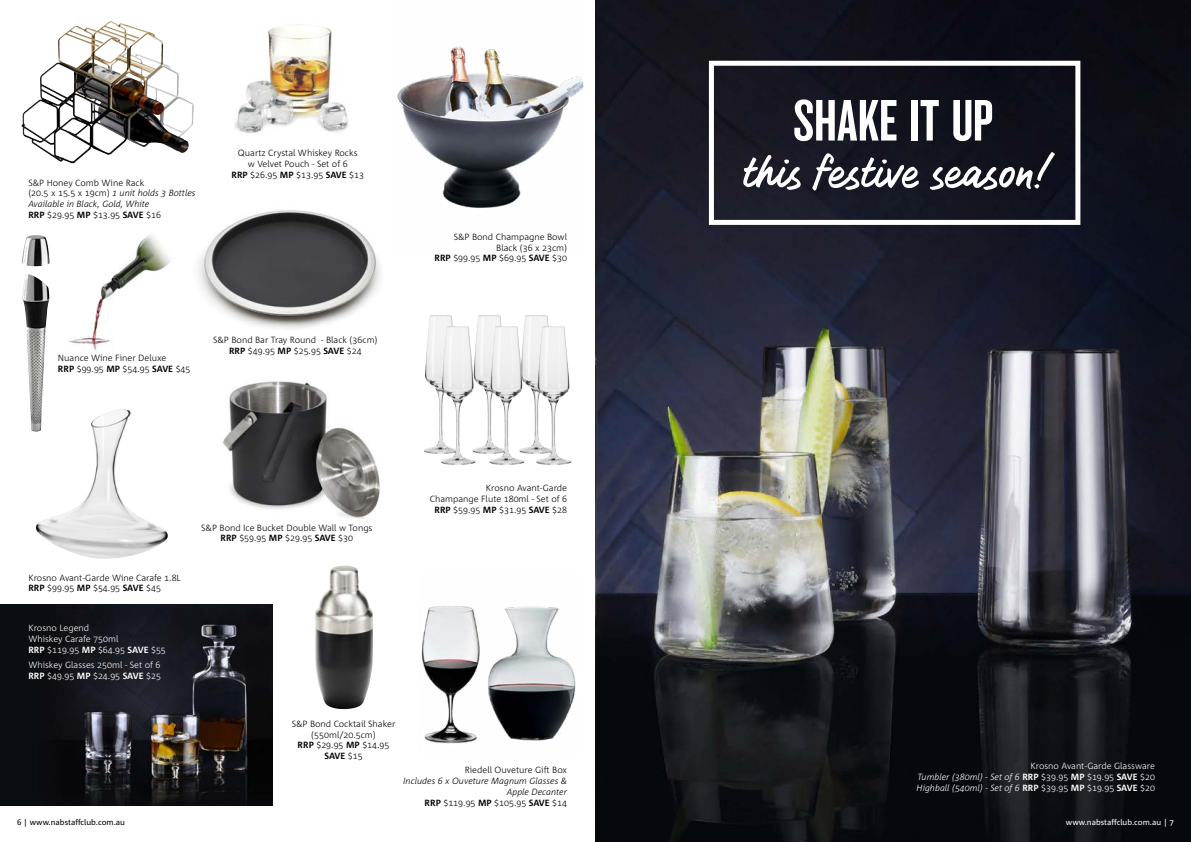
<style>
.page{position:relative;width:1191px;height:842px;background:#fff}
.page>*{position:absolute;margin:0;border:0;box-sizing:border-box;transform-origin:0 0}
.t1{font:54px "NAB Script";color:#fff}
.t2{font:54px "NAB Impact";color:#fff}
.t3{font:300 9px/10.8px "Corpid C1";color:#000;text-align:center}
.t4{font:300 9px/10.8px "Corpid C1";color:#fff}
.t5{font:italic 300 9px/10.8px "Corpid C1";color:#000;text-align:right}
.t6{font:8px "Corpid";color:#000}
.t7{font:8px "Corpid";color:#fff}
.s1{font-style:italic}
.s2{font-weight:700}
.s3{font-weight:700;font-style:normal}
.s4{font-style:normal}
</style>
<div class="page">
<img style="left:595px;top:0;width:596px;height:842px">
<img style="left:397px;top:47px;width:187px;height:161px">
<img style="left:198px;top:210px;width:182px;height:118px">
<img style="left:222px;top:381px;width:158px;height:138px">
<img style="left:21px;top:21px;width:173px;height:143px">
<img style="left:0;top:604px;width:272px;height:202px">
<img style="left:235px;top:24px;width:114px;height:109px">
<img style="left:519px;top:315px;width:36px;height:139px">
<img style="left:536px;top:327px;width:35px;height:138px">
<img style="left:95px;top:409px;width:27px;height:10px">
<div style="left:709px;top:61px;width:371px;height:164px;border:5px solid #fff"></div>
<img style="left:68px;top:235px;width:103px;height:116px">
<img style="left:22px;top:235px;width:28px;height:197px">
<img style="left:315px;top:565px;width:58px;height:145px">
<img style="left:421px;top:606px;width:155px;height:138px">
<svg style="left:1170px;top:820px;width:3px;height:6px"></svg>
<p class="t3" style="left:28px;top:177px;width:169px;text-align:left">S&amp;P Honey Comb Wine Rack<br>(20.5 x 15.5 x 19cm) <span class="s1">1 unit holds 3 Bottles<br>Available in Black, Gold, White<br></span><span class="s2">RRP</span> $29.95 <span class="s2">MP</span> $13.95 <span class="s2">SAVE</span> $16</p>
<p class="t3" style="left:231px;top:148px;width:134px">Quartz Crystal Whiskey Rocks<br>w Velvet Pouch - Set of 6<br><span class="s2">RRP</span> $26.95 <span class="s2">MP</span> $13.95 <span class="s2">SAVE</span> $13</p>
<p class="t3" style="left:58px;top:353px;width:134px;text-align:left">Nuance Wine Finer Deluxe<br><span class="s2">RRP</span> $99.95 <span class="s2">MP</span> $54.95 <span class="s2">SAVE</span> $45</p>
<p class="t3" style="left:213px;top:334px;width:166px">S&amp;P Bond Bar Tray Round - Black (36cm)<br><span class="s2">RRP</span> $49.95 <span class="s2">MP</span> $25.95 <span class="s2">SAVE</span> $24</p>
<p class="t3" style="left:434px;top:231px;width:134px;text-align:right">S&amp;P Bond Champagne Bowl<br>Black (36 x 23cm)<br><span class="s2">RRP</span> $99.95 <span class="s2">MP</span> $69.95 <span class="s2">SAVE</span> $30</p>
<p class="t3" style="left:28px;top:572px;width:154px;text-align:left">Krosno Avant-Garde Wine Carafe 1.8L<br><span class="s2">RRP</span> $99.95 <span class="s2">MP</span> $54.95 <span class="s2">SAVE</span> $45</p>
<p class="t4" style="left:28px;top:622px;width:139px">Krosno Legend<br>Whiskey Carafe 750ml<br><span class="s2">RRP</span> $119.95 <span class="s2">MP</span> $64.95 <span class="s2">SAVE</span> $55</p>
<p class="t4" style="left:28px;top:659px;width:134px">Whiskey Glasses 250ml - Set of 6<br><span class="s2">RRP</span> $49.95 <span class="s2">MP</span> $24.95 <span class="s2">SAVE</span> $25</p>
<p class="t3" style="left:201px;top:522px;width:173px">S&amp;P Bond Ice Bucket Double Wall w Tongs<br><span class="s2">RRP</span> $59.95 <span class="s2">MP</span> $29.95 <span class="s2">SAVE</span> $30</p>
<p class="t3" style="left:430px;top:482px;width:139px;text-align:right">Krosno Avant-Garde<br>Champange Flute 180ml - Set of 6<br><span class="s2">RRP</span> $59.95 <span class="s2">MP</span> $31.95 <span class="s2">SAVE</span> $28</p>
<p class="t3" style="left:292px;top:718px;width:105px">S&amp;P Bond Cocktail Shaker (550ml/20.5cm)<br><span class="s2">RRP</span> $29.95 <span class="s2">MP</span> $14.95<br><span class="s2">SAVE</span> $15</p>
<p class="t3" style="left:465px;top:764px;width:104px">Riedell Ouveture Gift Box</p>
<p class="t5" style="left:403px;top:775px;width:165px">Includes 6 x Ouveture Magnum Glasses &amp;<br>Apple Decanter<br><span class="s3">RRP</span> <span class="s4">$119.95</span> <span class="s3">MP</span> <span class="s4">$105.95</span> <span class="s3">SAVE</span> <span class="s4">$14</span></p>
<h1 class="t2" style="left:793px;top:97px;width:202px">SHAKE IT UP</h1>
<h1 class="t1" style="left:741px;top:136px;width:308px">this festive season!</h1>
<p class="t4" style="left:916px;top:760px;width:240px;text-align:justify;text-indent:114px">Krosno Avant-Garde Glassware <span class="s1">Tumbler (380ml) - Set of 6</span> <span class="s2">RRP</span> $39.95 <span class="s2">MP</span> $19.95 <span class="s2">SAVE</span> $20<br><span class="s1">Highball (540ml) - Set of 6</span> <span class="s2">RRP</span> $39.95 <span class="s2">MP</span> $19.95 <span class="s2">SAVE</span> $20</p>
<p class="t6" style="left:24px;top:818px;width:103px">| www.nabstaffclub.com.au</p>
<p class="t7" style="left:1066px;top:818px;width:103px">www.nabstaffclub.com.au |</p>
</div>
